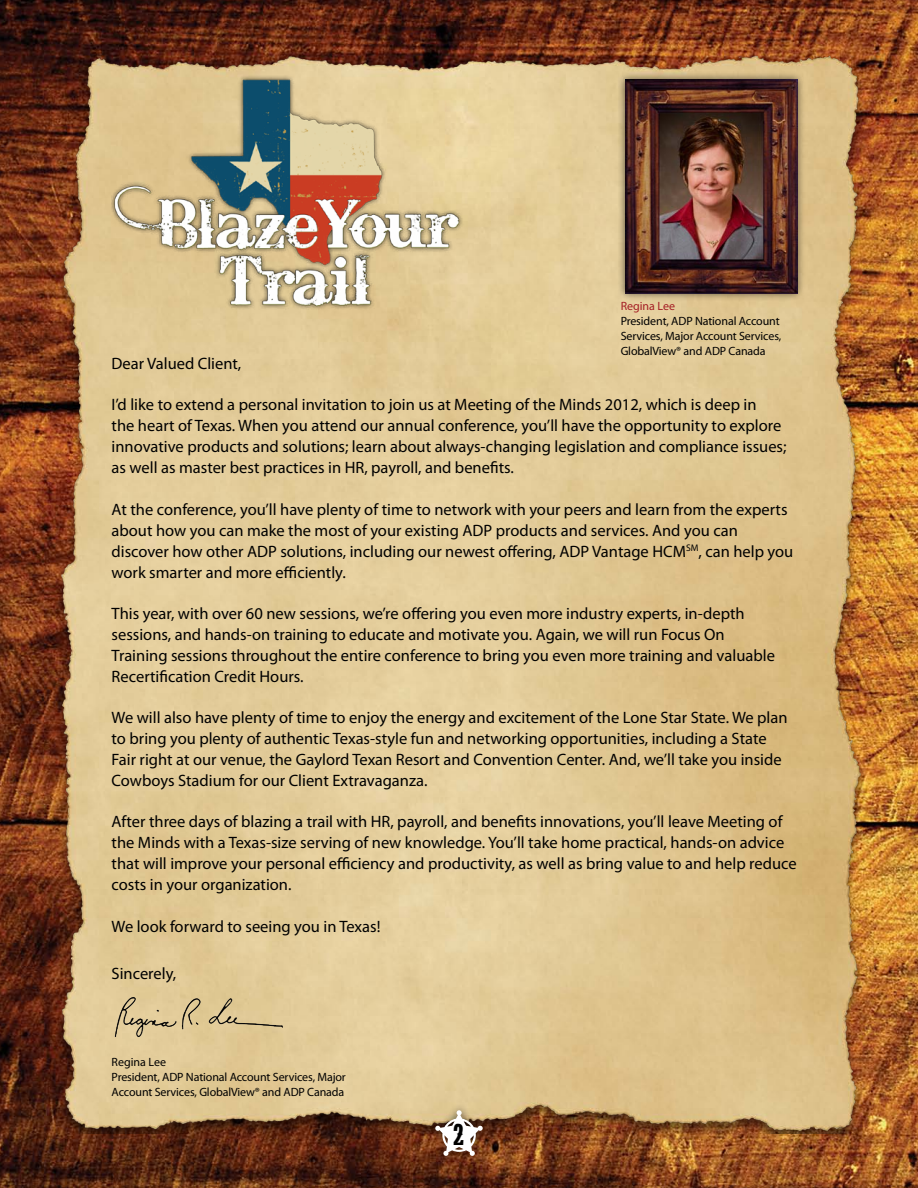
<style>
.page{position:relative;width:918px;height:1188px;background:#fff}
.page>*{position:absolute;margin:0;border:0;box-sizing:border-box;transform-origin:0 0}
.t1{font:35.85px "IFCINSANERODEO";color:#000}
.t2{font:16.5px/21px "Myriad Pro";color:#000}
.t3{font:12px/15px "Myriad Pro";letter-spacing:-.01em;color:#000}
.t4{font:12px "Myriad Pro";color:#a41e24}
</style>
<div class="page">
<img style="left:0;top:0;width:918px;height:1188px">
<img style="left:54px;top:54px;width:810px;height:1080px">
<div style="left:617px;top:71px;width:189px;height:230px;background:#000;opacity:.6"></div>
<img style="left:625px;top:79px;width:172px;height:214px">
<img style="left:112px;top:992px;width:172px;height:49px">
<img style="left:112px;top:68px;width:363px;height:243px">
<div style="left:428px;top:1103px;width:62px;height:61px;background:#000;opacity:.6"></div>
<svg style="left:435px;top:1110px;width:48px;height:46px"></svg>
<p class="t4" style="left:621px;top:298px;width:56px">Regina Lee</p>
<p class="t3" style="left:621px;top:313px;width:162px">President, ADP National Account<br>Services, Major Account Services,<br>GlobalView® and ADP Canada</p>
<p class="t2" style="left:112px;top:353px;width:131px">Dear Valued Client,</p>
<p class="t2" style="left:112px;top:394px;width:676px">I’d like to extend a personal invitation to join us at Meeting of the Minds 2012, which is deep in<br>the heart of Texas. When you attend our annual conference, you’ll have the opportunity to explore innovative products and solutions; learn about always-changing legislation and compliance issues; as well as master best practices in HR, payroll, and benefits.</p>
<p class="t2" style="left:112px;top:498px;width:683px">At the conference, you’ll have plenty of time to network with your peers and learn from the experts about how you can make the most of your existing ADP products and services. And you can discover how other ADP solutions, including our newest offering, ADP Vantage HCM<sup>SM</sup>, can help you work smarter and more efficiently.</p>
<p class="t2" style="left:112px;top:603px;width:665px">This year, with over 60 new sessions, we’re offering you even more industry experts, in-depth sessions, and hands-on training to educate and motivate you. Again, we will run Focus On Training sessions throughout the entire conference to bring you even more training and valuable Recertification Credit Hours.</p>
<p class="t2" style="left:112px;top:707px;width:677px">We will also have plenty of time to enjoy the energy and excitement of the Lone Star State. We plan to bring you plenty of authentic Texas-style fun and networking opportunities, including a State Fair right at our venue, the Gaylord Texan Resort and Convention Center. And, we’ll take you inside Cowboys Stadium for our Client Extravaganza.</p>
<p class="t2" style="left:112px;top:811px;width:687px">After three days of blazing a trail with HR, payroll, and benefits innovations, you’ll leave Meeting of the Minds with a Texas-size serving of new knowledge. You’ll take home practical, hands-on advice that will improve your personal efficiency and productivity, as well as bring value to and help reduce costs in your organization.</p>
<p class="t2" style="left:112px;top:915px;width:270px">We look forward to seeing you in Texas!</p>
<p class="t2" style="left:112px;top:963px;width:66px">Sincerely,</p>
<p class="t3" style="left:112px;top:1055px;width:236px">Regina Lee<br>President, ADP National Account Services, Major<br>Account Services, GlobalView® and ADP Canada</p>
<h1 class="t1" style="left:454px;top:1120px;width:12px">2</h1>
</div>
